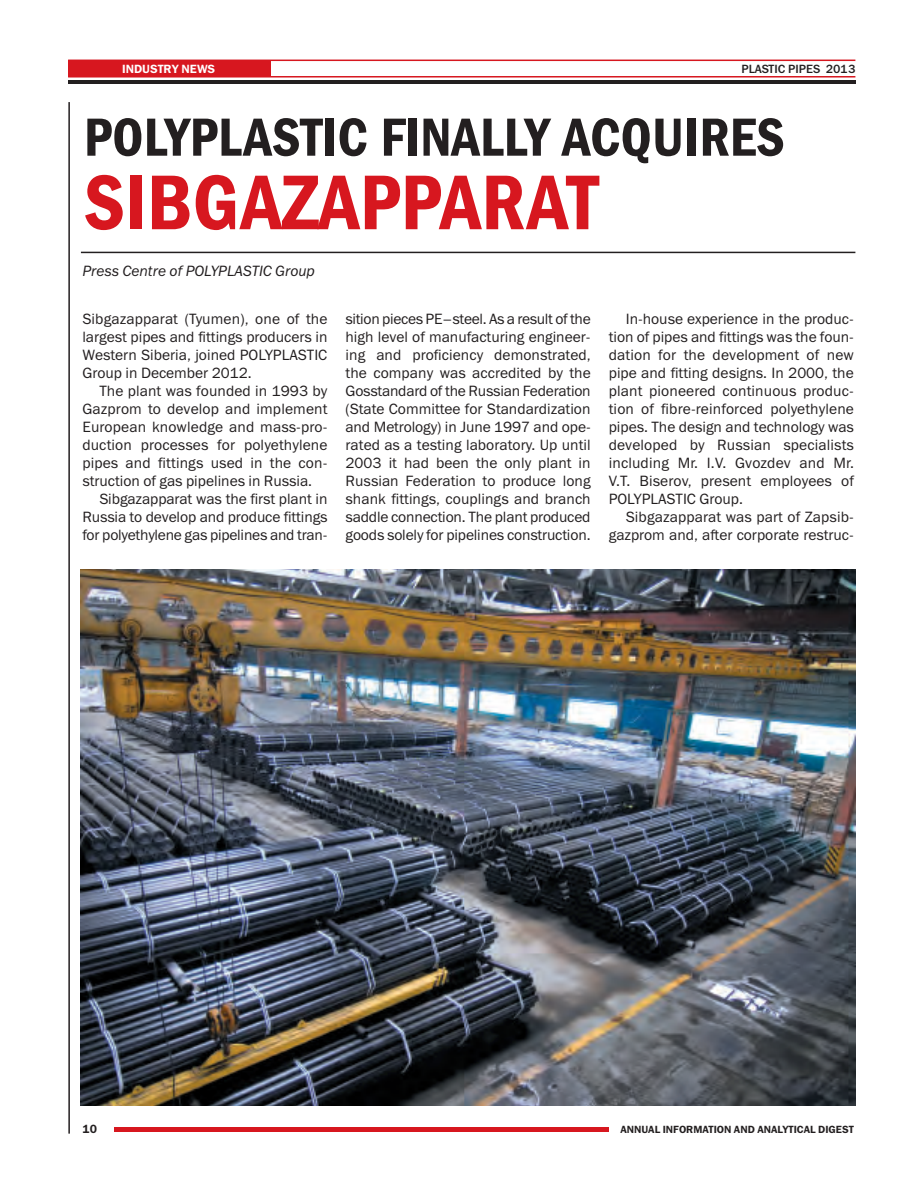
<style>
.page{position:relative;width:915px;height:1191px;background:#fff}
.page>*{position:absolute;margin:0;border:0;box-sizing:border-box;transform-origin:0 0}
.t1{font:78px "Franklin Gothic Demi Cond C";color:#d7171f}
.t2{font:54px "Franklin Gothic Demi Cond C";color:#231f20}
.t3{font:15px/18px "Franklin Gothic Book C";color:#231f20;text-align:justify}
.t4{font:italic 15px "Franklin Gothic Book C";color:#231f20}
.t5{font:12px "Franklin Gothic Medium C";color:#231f20}
.t6{font:12px "Franklin Gothic Demi C";color:#fff}
.t7{font:12px "Franklin Gothic Demi C";color:#231f20}
.t8{font:10.5px "Franklin Gothic Demi C";color:#231f20}
</style>
<div class="page">
<hr style="left:68px;top:102px;width:2px;height:1031px;background:#231f20">
<hr style="left:114px;top:1127px;width:494px;height:4px;background:#d7171f">
<hr style="left:68px;top:76px;width:787px;height:1px;background:#d7171f">
<hr style="left:68px;top:60px;width:787px;height:1px;background:#d7171f">
<hr style="left:68px;top:80px;width:787px;height:3px;background:#231f20">
<div style="left:68px;top:60px;width:202px;height:16px;background:#d7171f"></div>
<hr style="left:81px;top:252px;width:774px;height:1px;background:#231f20">
<img style="left:81px;top:569px;width:774px;height:537px">
<p class="t6" style="left:122px;top:62px;width:95px">INDUSTRY NEWS</p>
<p class="t5" style="left:741px;top:62px;width:115px">PLASTIC PIPES 2013</p>
<h2 class="t2" style="left:84px;top:105px;width:702px">POLYPLASTIC FINALLY ACQUIRES</h2>
<h1 class="t1" style="left:84px;top:157px;width:516px">SIBGAZAPPARAT</h1>
<p class="t4" style="left:82px;top:262px;width:234px">Press Centre of POLYPLASTIC Group</p>
<p class="t3" style="left:82px;top:310px;width:246px">Sibgazapparat (Tyumen), one of the largest pipes and fittings producers in Western Siberia, joined POLYPLASTIC Group in December 2012.</p>
<p class="t3" style="left:82px;top:382px;width:246px;text-indent:17px">The plant was founded in 1993 by Gazprom to develop and implement European knowledge and mass-pro&shy;duction processes for polyethylene pipes and fittings used in the con&shy;struction of gas pipelines in Russia.</p>
<p class="t3" style="left:82px;top:490px;width:246px;text-indent:17px">Sibgazapparat was the first plant in Russia to develop and produce fittings for polyethylene gas pipelines and tran-</p>
<p class="t3" style="left:345px;top:310px;width:247px">sition pieces PE–steel. As a result of the high level of manufacturing engineer&shy;ing and proficiency demonstrated, the company was accredited by the Gosstandard of the Russian Federation (State Committee for Standardization and Metrology) in June 1997 and ope&shy;rated as a testing laboratory. Up until 2003 it had been the only plant in Russian Federation to produce long shank fittings, couplings and branch saddle connection. The plant produced goods solely for pipelines construction.</p>
<p class="t3" style="left:608px;top:310px;width:246px;text-indent:17px">In-house experience in the produc&shy;tion of pipes and fittings was the foun&shy;dation for the development of new pipe and fitting designs. In 2000, the plant pioneered continuous produc&shy;tion of fibre-reinforced polyethylene pipes. The design and technology was developed by Russian specialists including Mr. I.V. Gvozdev and Mr.<br>V.T. Biserov, present employees of POLYPLASTIC Group.</p>
<p class="t3" style="left:608px;top:508px;width:246px;text-align:right">Sibgazapparat was part of Zapsib&shy;gazprom and, after corporate restruc-</p>
<p class="t7" style="left:82px;top:1122px;width:16px">10</p>
<p class="t8" style="left:620px;top:1122px;width:235px">ANNUAL INFORMATION AND ANALYTICAL DIGEST</p>
</div>
